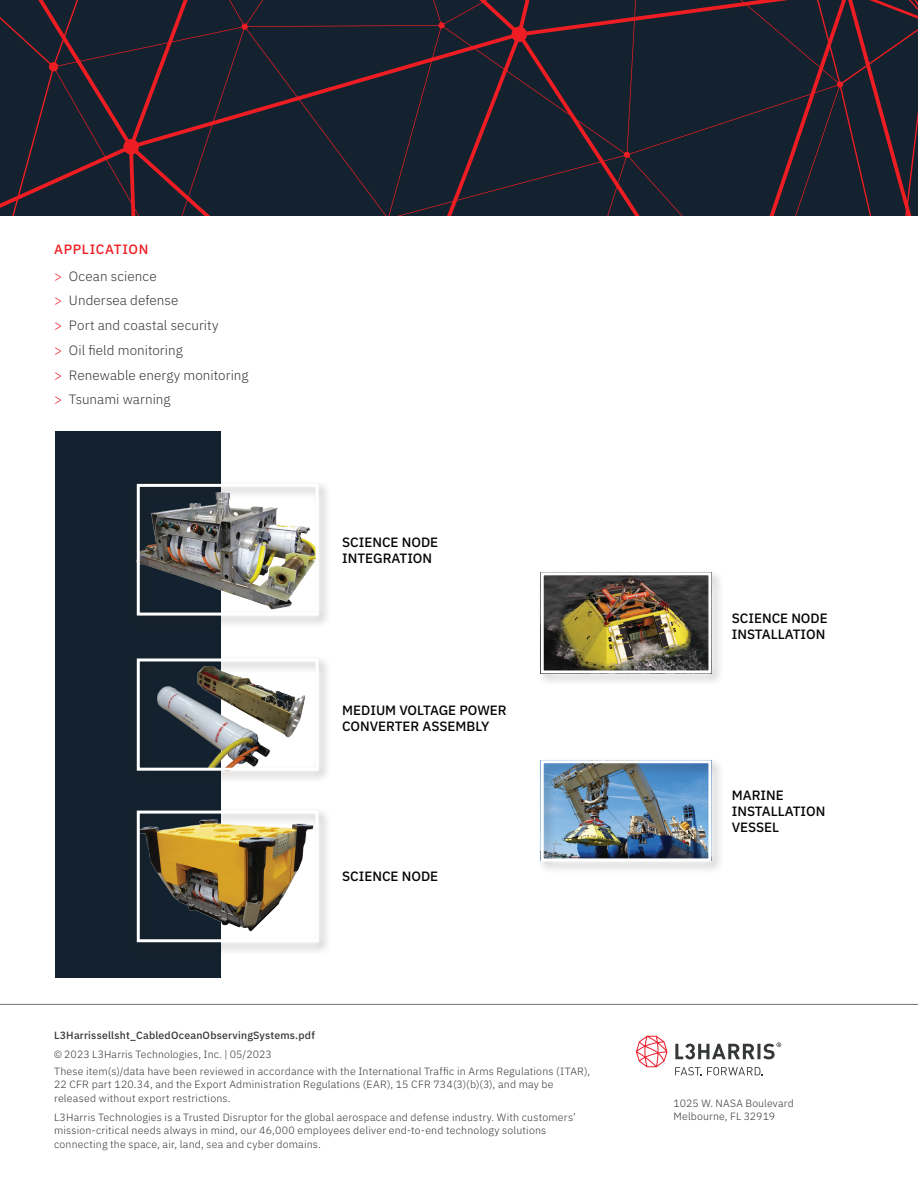
<style>
.page{position:relative;width:918px;height:1188px;background:#fff}
.page>*{position:absolute;margin:0;border:0;box-sizing:border-box;transform-origin:0 0}
.t1{font:300 13.5px/24.8px "IBM Plex Sans";letter-spacing:.005em;color:#363536}
.t2{font:500 13.5px/16.2px "IBM Plex Sans";color:#040503}
.t3{font:300 10.5px/13.5px "IBM Plex Sans";letter-spacing:.02em;color:#363536}
.t4{font:500 10.5px "IBM Plex Sans";letter-spacing:.015em;color:#363536}
.s1{font-weight:500;color:#ee1d23}
.s2{color:#ee1d23}
</style>
<div class="page">
<div style="left:55px;top:431px;width:165px;height:546px;background:#13222e"></div>
<hr style="left:0;top:1004px;width:918px;height:1px;background:#737473">
<div style="left:133px;top:655px;width:198px;height:129px;background:#231f20;opacity:.35"></div>
<div style="left:137px;top:658px;width:182px;height:113px;border:3px solid #fff"></div>
<div style="left:133px;top:480px;width:198px;height:148px;background:#231f20;opacity:.35"></div>
<div style="left:137px;top:484px;width:182px;height:132px;border:3px solid #fff"></div>
<div style="left:537px;top:569px;width:187px;height:118px;background:#231f20;opacity:.35"></div>
<div style="left:541px;top:572px;width:170px;height:101px;border:3px solid #fff"></div>
<div style="left:537px;top:757px;width:187px;height:117px;background:#231f20;opacity:.35"></div>
<div style="left:541px;top:760px;width:170px;height:101px;border:3px solid #fff"></div>
<div style="left:133px;top:807px;width:198px;height:148px;background:#231f20;opacity:.35"></div>
<div style="left:137px;top:811px;width:182px;height:131px;border:3px solid #fff"></div>
<svg style="left:0;top:0;width:918px;height:216px;background:#1f212d"></svg>
<svg style="left:675px;top:1067px;width:88px;height:8px"></svg>
<svg style="left:636px;top:1036px;width:31px;height:31px"></svg>
<svg style="left:675px;top:1042px;width:106px;height:17px"></svg>
<p class="t1" style="left:54px;top:234px;width:104px;line-height:27px"><span class="s1">APPLICATION </span><span class="s2">&gt;</span> Ocean science</p>
<p class="t1" style="left:54px;top:287px;width:196px"><span class="s2">&gt;</span> Undersea defense<br><span class="s2">&gt;</span> Port and coastal security<br><span class="s2">&gt;</span> Oil field monitoring<br><span class="s2">&gt;</span> Renewable energy monitoring <span class="s2">&gt;</span> Tsunami warning</p>
<p class="t2" style="left:342px;top:533px;width:98px">SCIENCE NODE<br>INTEGRATION</p>
<p class="t2" style="left:342px;top:701px;width:166px">MEDIUM VOLTAGE POWER<br>CONVERTER ASSEMBLY</p>
<p class="t2" style="left:342px;top:867px;width:98px">SCIENCE NODE</p>
<p class="t4" style="left:54px;top:1028px;width:262px">L3Harrissellsht_CabledOceanObservingSystems.pdf</p>
<p class="t3" style="left:54px;top:1045px;width:538px;line-height:16.6px">© 2023 L3Harris Technologies, Inc. | 05/2023<br>These item(s)/data have been reviewed in accordance with the International Traffic in Arms Regulations (ITAR),</p>
<p class="t3" style="left:54px;top:1077px;width:501px">22 CFR part 120.34, and the Export Administration Regulations (EAR), 15 CFR 734(3)(b)(3), and may be released without export restrictions.</p>
<p class="t3" style="left:54px;top:1109px;width:523px">L3Harris Technologies is a Trusted Disruptor for the global aerospace and defense industry. With customers’ mission-critical needs always in mind, our 46,000 employees deliver end-to-end technology solutions connecting the space, air, land, sea and cyber domains.</p>
<p class="t2" style="left:732px;top:609px;width:97px">SCIENCE NODE<br>INSTALLATION</p>
<p class="t2" style="left:732px;top:786px;width:95px">MARINE<br>INSTALLATION<br>VESSEL</p>
<p class="t3" style="left:674px;top:1095px;width:122px">1025 W. NASA Boulevard<br>Melbourne, FL 32919</p>
</div>
